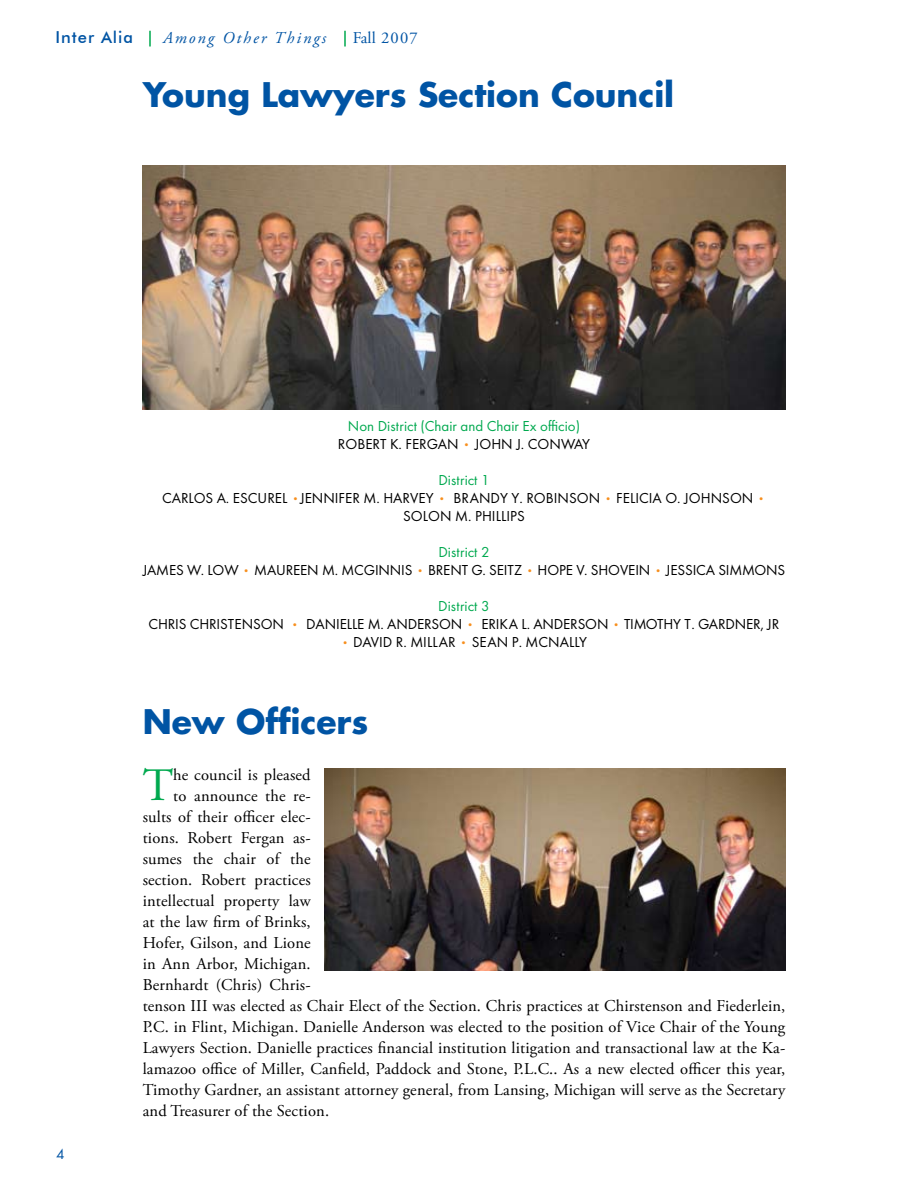
<style>
.page{position:relative;width:918px;height:1188px;background:#fff}
.page>*{position:absolute;margin:0;border:0;box-sizing:border-box;transform-origin:0 0}
.t1{font:46.35px "Adobe Garamond Pro";color:#00a94f}
.t2{font:700 33px "Futura";color:#0054a4}
.t3{font:16.5px "Adobe Garamond Pro";letter-spacing:.01em;color:#000}
.t4{font:italic 16.5px "Adobe Garamond Pro";letter-spacing:.125em;color:#0054a4}
.t5{font:500 16.5px "Futura BT";letter-spacing:.06em;color:#0054a4}
.t6{font:16.5px "Adobe Garamond Pro";letter-spacing:.035em;color:#0054a4}
.t7{font:15px/18px "Futura Book DTC";letter-spacing:-.01em;color:#000;text-align:center}
.t8{font:15px/18px "Futura Book DTC";color:#00a94f;text-align:center}
.s1{color:#000}
.s2{color:#f78f1e}
.s3{color:#00a94f}
</style>
<div class="page">
<svg style="left:149px;top:31px;width:2px;height:15px"></svg>
<svg style="left:344px;top:31px;width:2px;height:15px"></svg>
<img style="left:143px;top:165px;width:642px;height:245px">
<img style="left:324px;top:768px;width:461px;height:203px">
<p class="t5" style="left:56px;top:27px;width:79px">Inter Alia</p>
<p class="t4" style="left:163px;top:27px;width:164px">Among Other Things</p>
<p class="t6" style="left:353px;top:27px;width:66px">Fall 2007</p>
<h2 class="t2" style="left:143px;top:73px;width:533px">Young Lawyers Section Council</h2>
<p class="t8" style="left:338px;top:417px;width:254px">Non District (Chair and Chair Ex officio)<br><span class="s1">ROBERT K. FERGAN</span> <span class="s2">•</span> <span class="s1">JOHN J. CONWAY</span></p>
<p class="t7" style="left:162px;top:471px;width:605px"><span class="s3">District 1<br></span>CARLOS A. ESCUREL <span class="s2">•</span>JENNIFER M. HARVEY <span class="s2">•</span> BRANDY Y. ROBINSON <span class="s2">•</span> FELICIA O. JOHNSON <span class="s2">•<br></span>SOLON M. PHILLIPS</p>
<p class="t7" style="left:143px;top:543px;width:644px"><span class="s3">District 2<br></span>JAMES W. LOW <span class="s2">•</span> MAUREEN M. MCGINNIS <span class="s2">•</span> BRENT G. SEITZ <span class="s2">•</span> HOPE V. SHOVEIN <span class="s2">•</span> JESSICA SIMMONS</p>
<p class="t7" style="left:149px;top:597px;width:632px"><span class="s3">District 3<br></span>CHRIS CHRISTENSON <span class="s2">•</span> DANIELLE M. ANDERSON <span class="s2">•</span> ERIKA L. ANDERSON <span class="s2">•</span> TIMOTHY T. GARDNER, JR</p>
<p class="t7" style="left:341px;top:633px;width:248px"><span class="s2">•</span> DAVID R. MILLAR <span class="s2">•</span> SEAN P. MCNALLY</p>
<h2 class="t2" style="left:143px;top:700px;width:227px">New Officers</h2>
<h1 class="t1" style="left:143px;top:757px;width:32px">T</h1>
<p class="t3" style="left:173px;top:765px;width:139px">he council is pleased</p>
<p class="t3" style="left:173px;top:786px;width:139px">to announce the re-</p>
<p class="t3" style="left:143px;top:807px;width:170px">sults of their officer elec-</p>
<p class="t3" style="left:143px;top:828px;width:170px">tions. Robert Fergan as-</p>
<p class="t3" style="left:143px;top:849px;width:170px">sumes the chair of the</p>
<p class="t3" style="left:143px;top:870px;width:170px">section. Robert practices</p>
<p class="t3" style="left:143px;top:891px;width:169px">intellectual property law</p>
<p class="t3" style="left:143px;top:912px;width:170px">at the law firm of Brinks,</p>
<p class="t3" style="left:143px;top:933px;width:170px">Hofer, Gilson, and Lione</p>
<p class="t3" style="left:143px;top:954px;width:169px">in Ann Arbor, Michigan.</p>
<p class="t3" style="left:143px;top:975px;width:170px">Bernhardt (Chris) Chris-</p>
<p class="t3" style="left:143px;top:996px;width:644px">tenson III was elected as Chair Elect of the Section. Chris practices at Chirstenson and Fiederlein,</p>
<p class="t3" style="left:143px;top:1017px;width:644px">P.C. in Flint, Michigan. Danielle Anderson was elected to the position of Vice Chair of the Young</p>
<p class="t3" style="left:143px;top:1038px;width:644px">Lawyers Section. Danielle practices financial institution litigation and transactional law at the Ka-</p>
<p class="t3" style="left:143px;top:1059px;width:644px">lamazoo office of Miller, Canfield, Paddock and Stone, P.L.C.. As a new elected officer this year,</p>
<p class="t3" style="left:143px;top:1080px;width:644px">Timothy Gardner, an assistant attorney general, from Lansing, Michigan will serve as the Secretary</p>
<p class="t3" style="left:143px;top:1101px;width:188px">and Treasurer of the Section.</p>
</div>
